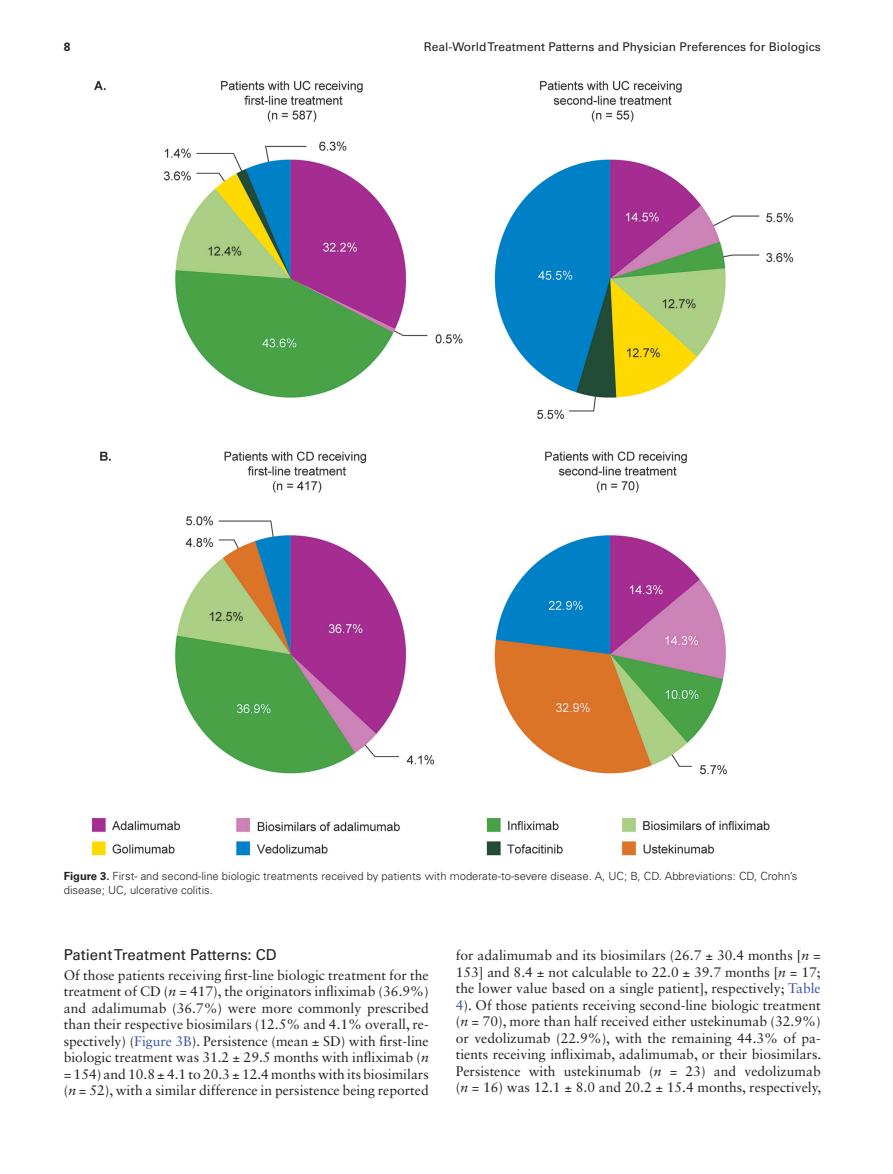
<style>
.page{position:relative;width:893px;height:1174px;background:#fff}
.page>*{position:absolute;margin:0;border:0;box-sizing:border-box;transform-origin:0 0}
.HeadB{font:15px "Univers LT Std";color:#231f20}
.Text{font:13.8px/16.5px "Sabon LT Std";color:#231f20;text-align:justify}
.t1{font:12px "Univers LT Std";color:#231f20}
.t2{font:700 12px "Univers LT Std";color:#231f20}
.TableHeader{font:300 11.25px/14.2px "Univers LT Std";color:#231f20}
.s1{font-weight:700}
.s2{font-style:italic}
.s3{color:#3853a3}
</style>
<div class="page">
<img style="left:91px;top:81px;width:702px;height:774px">
<p class="t2" style="left:64px;top:40px;width:8px">8</p>
<p class="t1" style="left:424px;top:40px;width:398px">Real-World Treatment Patterns and Physician Preferences for Biologics</p>
<p class="TableHeader" style="left:64px;top:868px;width:735px"><span class="s1">Figure 3.</span> First- and second-line biologic treatments received by patients with moderate-to-severe disease. A, UC; B, CD. Abbreviations: CD, Crohn’s disease; UC, ulcerative colitis.</p>
<p class="HeadB" style="left:64px;top:946px;width:214px">Patient Treatment Patterns: CD</p>
<p class="Text" style="left:64px;top:966px;width:366px">Of those patients receiving first-line biologic treatment for the treatment of CD (<span class="s2">n</span> = 417), the originators infliximab (36.9%) and adalimumab (36.7%) were more commonly prescribed than their respective biosimilars (12.5% and 4.1% overall, re&shy;spectively) (<span class="s3">Figure 3B</span>). Persistence (mean ± SD) with first-line biologic treatment was 31.2 ± 29.5 months with infliximab (<span class="s2">n </span>= 154) and 10.8 ± 4.1 to 20.3 ± 12.4 months with its biosimilars (<span class="s2">n</span> = 52), with a similar difference in persistence being reported</p>
<p class="Text" style="left:456px;top:947px;width:367px">for adalimumab and its biosimilars (26.7 ± 30.4 months [<span class="s2">n</span> = 153] and 8.4 ± not calculable to 22.0 ± 39.7 months [<span class="s2">n</span> = 17; the lower value based on a single patient], respectively; <span class="s3">Table 4</span>). Of those patients receiving second-line biologic treatment (<span class="s2">n</span> = 70), more than half received either ustekinumab (32.9%) or vedolizumab (22.9%), with the remaining 44.3% of pa&shy;tients receiving infliximab, adalimumab, or their biosimilars.<br>Persistence with ustekinumab (<span class="s2">n</span> = 23) and vedolizumab (<span class="s2">n</span> = 16) was 12.1 ± 8.0 and 20.2 ± 15.4 months, respectively,</p>
</div>
